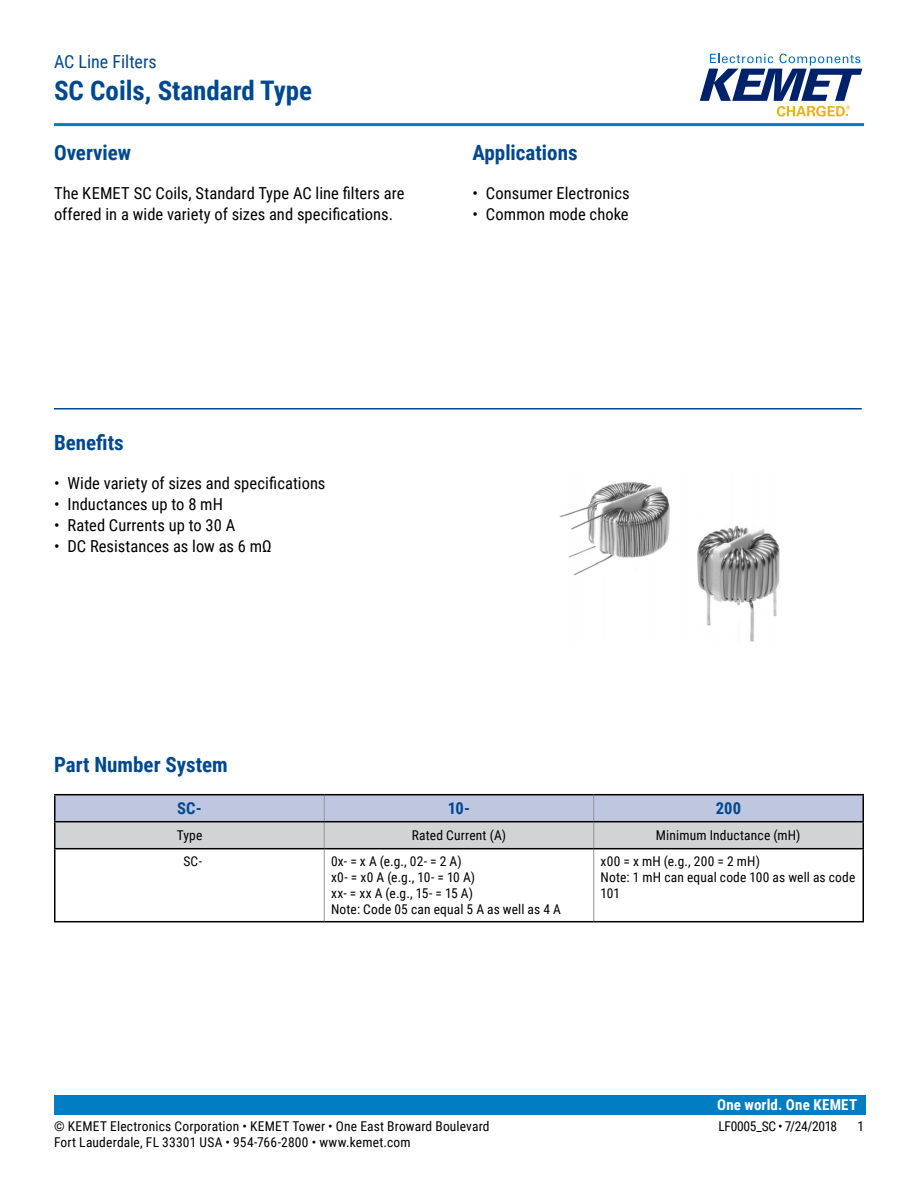
<style>
.page{position:relative;width:918px;height:1188px;background:#fff}
.page>*{position:absolute;margin:0;border:0;box-sizing:border-box;transform-origin:0 0}
.t1{font:700 27px "Roboto Condensed";color:#004990}
.t2{font:700 21px "Roboto Condensed";color:#004990}
.t3{font:18px "Roboto Condensed";color:#004990}
.t4{font:16.5px/21px "Roboto Condensed";letter-spacing:.005em;color:#000}
.t5{font:700 16.5px "Roboto Condensed";color:#004990}
.t6{font:700 15px "Roboto Condensed";letter-spacing:.015em;color:#fff}
.t7{font:13.5px/16.2px "Roboto Condensed";letter-spacing:.015em;color:#000}
.t8{font:13.5px "Roboto Condensed";letter-spacing:-.025em;color:#000}
</style>
<div class="page">
<svg style="left:700px;top:54px;width:162px;height:63px"></svg>
<hr style="left:54px;top:123px;width:810px;height:3px;background:#007dc3">
<div style="left:54px;top:1095px;width:811px;height:20px;background:#007dc3"></div>
<hr style="left:54px;top:408px;width:808px;height:1px;background:#004990">
<svg style="left:56px;top:849px;width:807px;height:72px"></svg>
<hr style="left:593px;top:849px;width:1px;height:72px;background:#939598">
<hr style="left:54px;top:822px;width:2px;height:26px;background:#000">
<hr style="left:863px;top:849px;width:1px;height:72px;background:#000">
<hr style="left:324px;top:921px;width:270px;height:1px;background:#000">
<hr style="left:594px;top:921px;width:270px;height:1px;background:#000">
<hr style="left:54px;top:794px;width:270px;height:1px;background:#000">
<hr style="left:54px;top:795px;width:2px;height:26px;background:#000">
<hr style="left:324px;top:794px;width:270px;height:1px;background:#000">
<hr style="left:594px;top:794px;width:270px;height:1px;background:#000">
<svg style="left:55px;top:795px;width:809px;height:54px;background:#c0c5d2"></svg>
<hr style="left:54px;top:821px;width:270px;height:1px;background:#000">
<hr style="left:324px;top:821px;width:270px;height:1px;background:#000">
<hr style="left:594px;top:821px;width:270px;height:1px;background:#000">
<hr style="left:54px;top:848px;width:270px;height:1px;background:#000">
<hr style="left:54px;top:849px;width:2px;height:72px;background:#000">
<hr style="left:54px;top:921px;width:270px;height:1px;background:#000">
<hr style="left:324px;top:849px;width:1px;height:72px;background:#939598">
<img style="left:559px;top:481px;width:221px;height:161px">
<h3 class="t3" style="left:54px;top:53px;width:104px">AC Line Filters</h3>
<h1 class="t1" style="left:54px;top:71px;width:260px">SC Coils, Standard Type</h1>
<h2 class="t2" style="left:54px;top:141px;width:79px">Overview</h2>
<p class="t4" style="left:54px;top:182px;width:352px">The KEMET SC Coils, Standard Type AC line filters are offered in a wide variety of sizes and specifications.</p>
<h2 class="t2" style="left:472px;top:138px;width:107px">Applications</h2>
<p class="t4" style="left:472px;top:184px;width:159px">• Consumer Electronics</p>
<p class="t4" style="left:472px;top:205px;width:158px">• Common mode choke</p>
<h2 class="t2" style="left:54px;top:428px;width:71px">Benefits</h2>
<p class="t4" style="left:54px;top:472px;width:273px">• Wide variety of sizes and specifications</p>
<p class="t4" style="left:54px;top:495px;width:170px">• Inductances up to 8 mH</p>
<p class="t4" style="left:54px;top:516px;width:183px">• Rated Currents up to 30 A</p>
<p class="t4" style="left:54px;top:535px;width:219px">• DC Resistances as low as 6 mΩ</p>
<h2 class="t2" style="left:54px;top:750px;width:175px">Part Number System</h2>
<p class="t5" style="left:177px;top:799px;width:26px">SC-</p>
<p class="t5" style="left:448px;top:799px;width:24px">10-</p>
<p class="t5" style="left:716px;top:799px;width:27px">200</p>
<p class="t7" style="left:177px;top:828px;width:27px">Type</p>
<p class="t7" style="left:412px;top:828px;width:96px">Rated Current (A)</p>
<p class="t7" style="left:656px;top:828px;width:146px">Minimum Inductance (mH)</p>
<p class="t7" style="left:183px;top:854px;width:20px">SC-</p>
<p class="t7" style="left:331px;top:854px;width:231px">0x- = x A (e.g., 02- = 2 A)<br>x0- = x0 A (e.g., 10- = 10 A)<br>xx- = xx A (e.g., 15- = 15 A)<br>Note: Code 05 can equal 5 A as well as 4 A</p>
<p class="t7" style="left:601px;top:854px;width:256px">x00 = x mH (e.g., 200 = 2 mH)<br>Note: 1 mH can equal code 100 as well as code<br>101</p>
<p class="t6" style="left:717px;top:1096px;width:142px">One world. One KEMET</p>
<p class="t7" style="left:54px;top:1119px;width:437px">© KEMET Electronics Corporation • KEMET Tower • One East Broward Boulevard</p>
<p class="t8" style="left:718px;top:1120px;width:120px">LF0005_SC • 7/24/2018</p>
<p class="t7" style="left:857px;top:1119px;width:8px">1</p>
<p class="t7" style="left:54px;top:1135px;width:358px">Fort Lauderdale, FL 33301 USA • 954-766-2800 • www.kemet.com</p>
</div>
